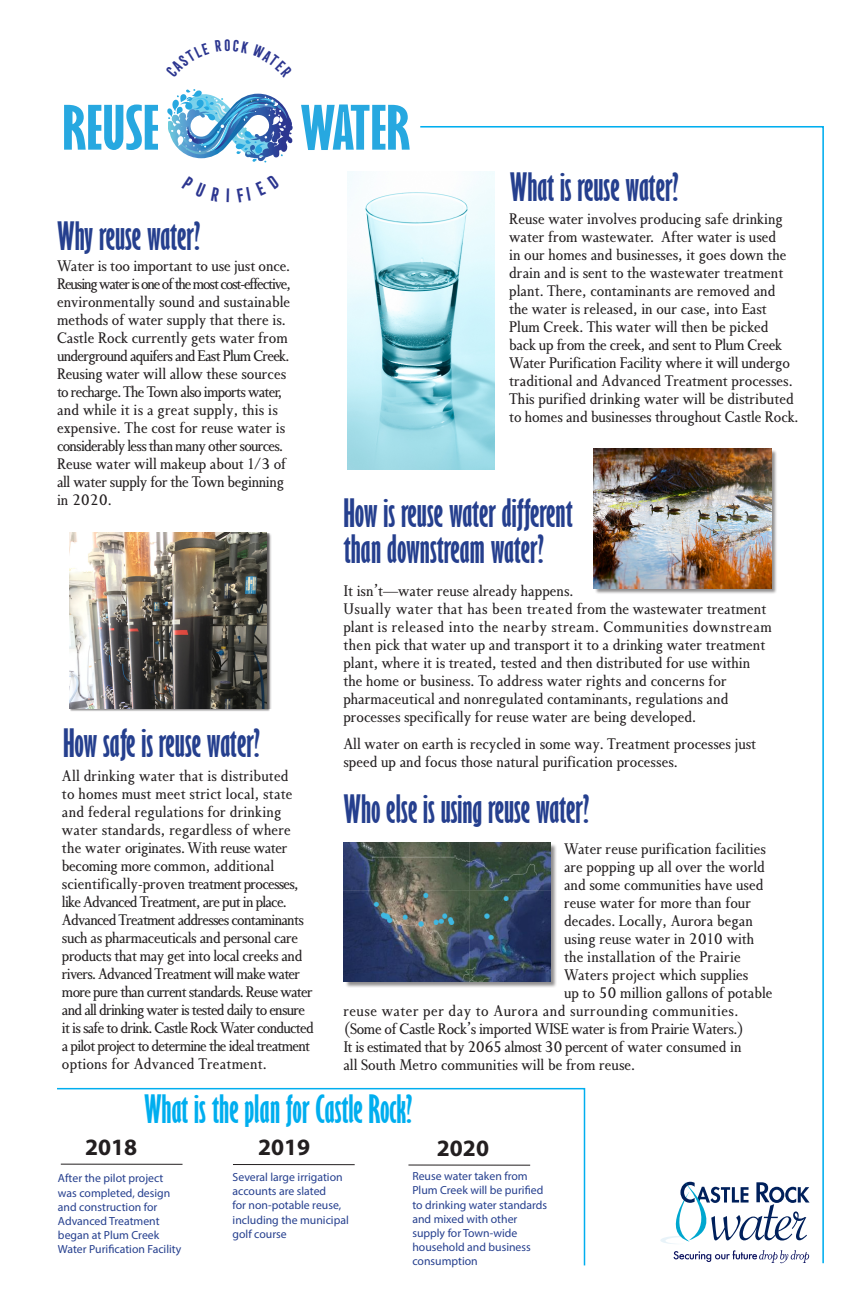
<style>
.page{position:relative;width:864px;height:1296px;background:#fff}
.page>*{position:absolute;margin:0;border:0;box-sizing:border-box;transform-origin:0 0}
.t1{font:700 extra-condensed 56.3px "Gill Sans";color:#27a8e0;scale:1.29 1}
.t2{font:700 extra-condensed 36px/36.5px "Gill Sans";color:#253f8e}
.t3{font:700 extra-condensed 36px "Gill Sans";color:#00aeef}
.t4{font:700 23.5px "Myriad Pro";color:#231f20}
.t5{font:15px/18px "Non Solus";color:#231f20}
.t6{font:15px/18px "Non Solus";letter-spacing:-.03em;color:#231f20}
.t7{font:15px "Non Solus";letter-spacing:-.025em;color:#231f20}
.t8{font:15px "Non Solus";letter-spacing:.03em;color:#231f20}
.t9{font:11.75px/14.1px "Myriad Pro";color:#253f8e}
</style>
<div class="page">
<svg style="left:419px;top:126px;width:405px;height:1138px"></svg>
<svg style="left:674px;top:1250px;width:135px;height:13px"></svg>
<svg style="left:658px;top:1182px;width:152px;height:62px"></svg>
<div style="left:70px;top:533px;width:200px;height:179px;background:#231f20;opacity:.5"></div>
<div style="left:70px;top:533px;width:202px;height:175px;background:#231f20;opacity:.5"></div>
<img style="left:70px;top:532px;width:197px;height:176px">
<div style="left:345px;top:843px;width:213px;height:146px;background:#231f20;opacity:.5"></div>
<img style="left:344px;top:842px;width:206px;height:139px">
<div style="left:595px;top:449px;width:183px;height:146px;background:#231f20;opacity:.5"></div>
<img style="left:594px;top:448px;width:177px;height:140px">
<img style="left:348px;top:172px;width:147px;height:297px">
<svg style="left:57px;top:1087px;width:529px;height:179px"></svg>
<svg style="left:167px;top:89px;width:126px;height:74px"></svg>
<p class="t1" style="left:62px;top:93px;width:76px">REUSE</p>
<p class="t1" style="left:300px;top:93px;width:87px">WATER</p>
<p class="t2" style="left:57px;top:218px;width:145px">Why reuse water?</p>
<p class="t5" style="left:57px;top:256px;width:235px">Water is too important to use just once.<br>Reusing water is one of the most cost-effective, environmentally sound and sustainable methods of water supply that there is.<br>Castle Rock currently gets water from underground aquifers and East Plum Creek.<br>Reusing water will allow these sources to recharge. The Town also imports water, and while it is a great supply, this is expensive. The cost for reuse water is considerably less than many other sources.<br>Reuse water will makeup about 1/3 of all water supply for the Town beginning in 2020.</p>
<p class="t2" style="left:63px;top:725px;width:198px">How safe is reuse water?</p>
<p class="t6" style="left:62px;top:767px;width:253px">All drinking water that is distributed<br>to homes must meet strict local, state and federal regulations for drinking water standards, regardless of where the water originates. With reuse water becoming more common, additional scientifically-proven treatment processes, like Advanced Treatment, are put in place.<br>Advanced Treatment addresses contaminants such as pharmaceuticals and personal care products that may get into local creeks and rivers. Advanced Treatment will make water more pure than current standards. Reuse water and all drinking water is tested daily to ensure it is safe to drink. Castle Rock Water conducted a pilot project to determine the ideal treatment options for Advanced Treatment.</p>
<p class="t2" style="left:510px;top:169px;width:170px">What is reuse water?</p>
<p class="t5" style="left:509px;top:210px;width:290px">Reuse water involves producing safe drinking water from wastewater. After water is used<br>in our homes and businesses, it goes down the drain and is sent to the wastewater treatment plant. There, contaminants are removed and the water is released, in our case, into East Plum Creek. This water will then be picked back up from the creek, and sent to Plum Creek Water Purification Facility where it will undergo traditional and Advanced Treatment processes.<br>This purified drinking water will be distributed to homes and businesses throughout Castle Rock.</p>
<p class="t2" style="left:343px;top:495px;width:231px">How is reuse water different than downstream water?</p>
<p class="t5" style="left:343px;top:582px;width:430px">It isn’t—water reuse already happens.<br>Usually water that has been treated from the wastewater treatment plant is released into the nearby stream. Communities downstream then pick that water up and transport it to a drinking water treatment plant, where it is treated, tested and then distributed for use within the home or business. To address water rights and concerns for pharmaceutical and nonregulated contaminants, regulations and processes specifically for reuse water are being developed.</p>
<p class="t5" style="left:343px;top:735px;width:414px">All water on earth is recycled in some way. Treatment processes just speed up and focus those natural purification processes.</p>
<p class="t2" style="left:343px;top:791px;width:247px">Who else is using reuse water?</p>
<p class="t5" style="left:564px;top:839px;width:204px">Water reuse purification facilities</p>
<p class="t5" style="left:564px;top:857px;width:203px">are popping up all over the world</p>
<p class="t5" style="left:564px;top:875px;width:201px">and some communities have used</p>
<p class="t5" style="left:564px;top:893px;width:189px">reuse water for more than four</p>
<p class="t5" style="left:564px;top:911px;width:190px">decades. Locally, Aurora began</p>
<p class="t5" style="left:564px;top:929px;width:192px">using reuse water in 2010 with</p>
<p class="t5" style="left:564px;top:947px;width:178px">the installation of the Prairie</p>
<p class="t5" style="left:564px;top:965px;width:186px">Waters project which supplies</p>
<p class="t5" style="left:564px;top:983px;width:210px">up to 50 million gallons of potable</p>
<p class="t8" style="left:343px;top:1001px;width:396px">reuse water per day to Aurora and surrounding communities.</p>
<p class="t7" style="left:343px;top:1019px;width:402px">(Some of Castle Rock’s imported WISE water is from Prairie Waters.)</p>
<p class="t6" style="left:343px;top:1038px;width:400px">It is estimated that by 2065 almost 30 percent of water consumed in</p>
<p class="t5" style="left:343px;top:1056px;width:293px">all South Metro communities will be from reuse.</p>
<p class="t3" style="left:144px;top:1087px;width:270px">What is the plan for Castle Rock?</p>
<p class="t4" style="left:85px;top:1131px;width:54px">2018</p>
<p class="t9" style="left:58px;top:1171px;width:125px">After the pilot project was completed, design and construction for<br>Advanced Treatment began at Plum Creek<br>Water Purification Facility</p>
<p class="t4" style="left:258px;top:1132px;width:54px">2019</p>
<p class="t9" style="left:233px;top:1170px;width:118px">Several large irrigation accounts are slated<br>for non-potable reuse, including the municipal golf course</p>
<p class="t4" style="left:437px;top:1132px;width:54px">2020</p>
<p class="t9" style="left:412px;top:1169px;width:136px">Reuse water taken from<br>Plum Creek will be purified to drinking water standards and mixed with other supply for Town-wide household and business consumption</p>
</div>
